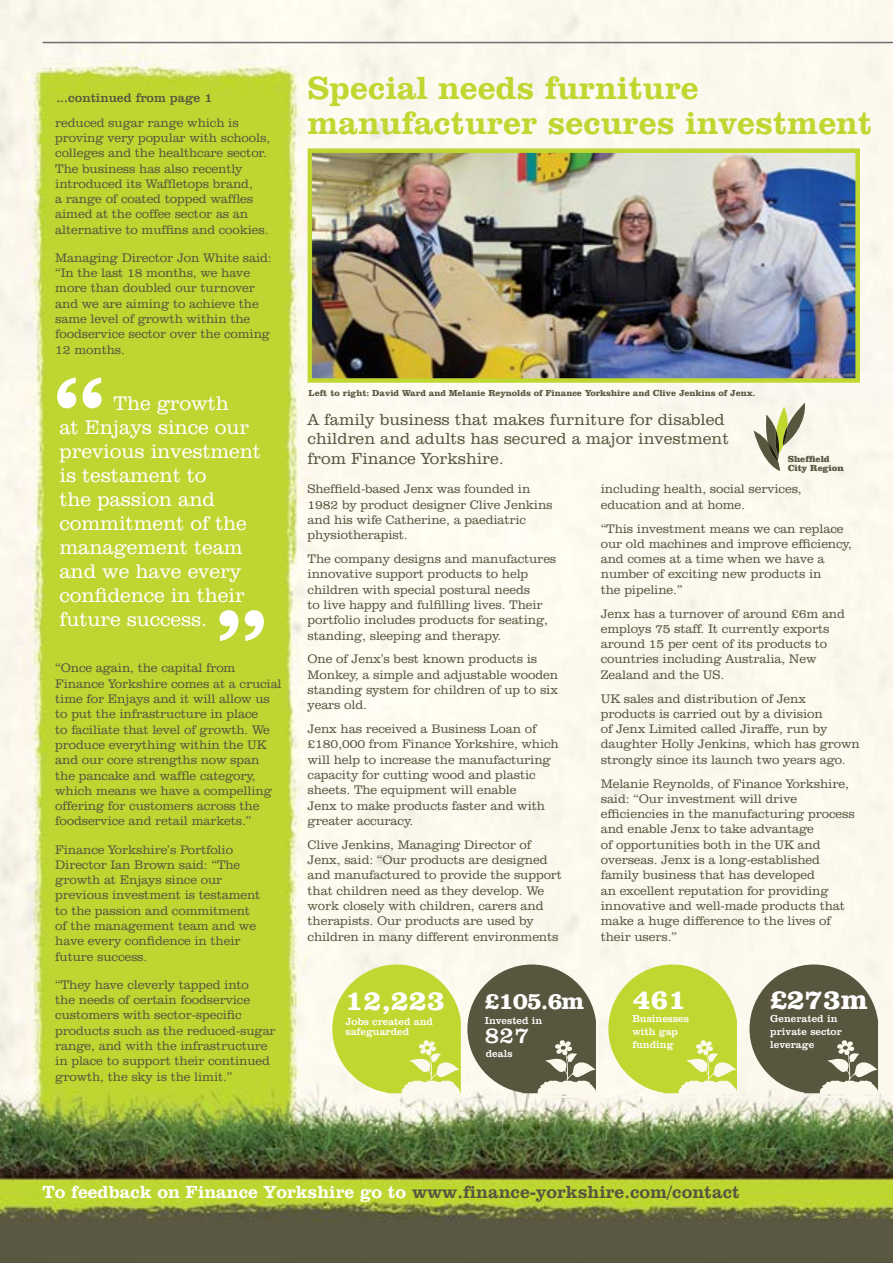
<style>
.page{position:relative;width:893px;height:1263px;background:#fff}
.page>*{position:absolute;margin:0;border:0;box-sizing:border-box;transform-origin:0 0}
.t1{font:800 108px "Clarendon BT";color:#fff}
.t2{font:800 33px/34.5px "Clarendon BT";color:#bfd730}
.t3{font:700 28.5px "Clarendon BT";color:#fff}
.t4{font:700 24px "Clarendon BT";color:#fff}
.t5{font:23.4px "Clarendon BT";color:#fff}
.t6{font:300 20.25px/24px "Clarendon BT";letter-spacing:-.005em;color:#fff}
.t7{font:800 18px "Clarendon BT";color:#58563f}
.t8{font:300 16.5px/19.5px "Clarendon BT";color:#58563f}
.t9{font:300 12.75px/15.3px "Clarendon BT";letter-spacing:-.01em;color:#58563f}
.t10{font:12.75px "Clarendon BT";color:#58563f}
.t11{font:10.35px/13px "Clarendon BT";color:#fff}
.t12{font:700 9px "Clarendon BT";color:#58563f}
.t13{font:900 9px/9px "Clarendon BT";color:#58563f}
.s1{color:#fff}
</style>
<div class="page">
<img style="left:0;top:0;width:893px;height:1263px">
<hr style="left:43px;top:42px;width:850px;height:1px;background:#6d6e71">
<img style="left:313px;top:153px;width:542px;height:225px">
<div style="left:308px;top:148px;width:552px;height:235px;border:4px solid #bfd730"></div>
<svg style="left:608px;top:964px;width:130px;height:134px;background:#cfdf63"></svg>
<svg style="left:749px;top:964px;width:130px;height:134px;background:#84816d"></svg>
<svg style="left:467px;top:964px;width:130px;height:134px;background:#84826e"></svg>
<svg style="left:332px;top:964px;width:129px;height:134px;background:#cfdf62"></svg>
<svg style="left:754px;top:403px;width:54px;height:68px;background:#c6c5ac"></svg>
<p class="t10" style="left:56px;top:89px;width:158px">...continued from page 1</p>
<p class="t9" style="left:55px;top:114px;width:216px">reduced sugar range which is proving very popular with schools, colleges and the healthcare sector.<br>The business has also recently introduced its Waffletops brand,<br>a range of coated topped waffles aimed at the coffee sector as an alternative to muffins and cookies.</p>
<p class="t9" style="left:55px;top:250px;width:218px">Managing Director Jon White said: “In the last 18 months, we have more than doubled our turnover and we are aiming to achieve the same level of growth within the foodservice sector over the coming<br>12 months.</p>
<h1 class="t1" style="left:53px;top:348px;width:54px">“</h1>
<h3 class="t6" style="left:60px;top:391px;width:203px;text-indent:54px">The growth<br>at Enjays since our previous investment is testament to<br>the passion and commitment of the management team and we have every confidence in their future success.</h3>
<h1 class="t1" style="left:268px;top:670px;width:54px;rotate:-180deg">“</h1>
<p class="t9" style="left:55px;top:660px;width:228px">“Once again, the capital from Finance Yorkshire comes at a crucial time for Enjays and it will allow us to put the infrastructure in place<br>to faciliate that level of growth. We produce everything within the UK and our core strengths now span the pancake and waffle category, which means we have a compelling offering for customers across the foodservice and retail markets.”</p>
<p class="t9" style="left:55px;top:841px;width:207px">Finance Yorkshire’s Portfolio<br>Director Ian Brown said: “The growth at Enjays since our previous investment is testament to the passion and commitment of the management team and we have every confidence in their future success.</p>
<p class="t9" style="left:55px;top:976px;width:222px">“They have cleverly tapped into<br>the needs of certain foodservice customers with sector-specific products such as the reduced-sugar range, and with the infrastructure in place to support their continued growth, the sky is the limit.”</p>
<h2 class="t2" style="left:308px;top:70px;width:566px">Special needs furniture manufacturer secures investment</h2>
<p class="t12" style="left:309px;top:388px;width:448px">Left to right: David Ward and Melanie Reynolds of Finance Yorkshire and Clive Jenkins of Jenx.</p>
<p class="t8" style="left:308px;top:409px;width:423px">A family business that makes furniture for disabled children and adults has secured a major investment from Finance Yorkshire.</p>
<p class="t13" style="left:788px;top:454px;width:57px">Sheffield<br>City Region</p>
<p class="t9" style="left:308px;top:481px;width:247px">Sheffield-based Jenx was founded in<br>1982 by product designer Clive Jenkins and his wife Catherine, a paediatric physiotherapist.</p>
<p class="t9" style="left:308px;top:551px;width:250px">The company designs and manufactures innovative support products to help children with special postural needs<br>to live happy and fulfilling lives. Their portfolio includes products for seating, standing, sleeping and therapy.</p>
<p class="t9" style="left:308px;top:651px;width:252px">One of Jenx’s best known products is<br>Monkey, a simple and adjustable wooden standing system for children of up to six years old.</p>
<p class="t9" style="left:308px;top:721px;width:253px">Jenx has received a Business Loan of £180,000 from Finance Yorkshire, which will help to increase the manufacturing capacity for cutting wood and plastic sheets. The equipment will enable<br>Jenx to make products faster and with greater accuracy.</p>
<p class="t9" style="left:308px;top:837px;width:256px">Clive Jenkins, Managing Director of Jenx, said: “Our products are designed and manufactured to provide the support that children need as they develop. We work closely with children, carers and therapists. Our products are used by children in many different environments</p>
<p class="t9" style="left:601px;top:481px;width:203px">including health, social services, education and at home.</p>
<p class="t9" style="left:601px;top:520px;width:253px">“This investment means we can replace our old machines and improve efficiency, and comes at a time when we have a number of exciting new products in<br>the pipeline.”</p>
<p class="t9" style="left:601px;top:605px;width:246px">Jenx has a turnover of around £6m and employs 75 staff. It currently exports around 15 per cent of its products to countries including Australia, New Zealand and the US.</p>
<p class="t9" style="left:601px;top:690px;width:261px">UK sales and distribution of Jenx products is carried out by a division<br>of Jenx Limited called Jiraffe, run by daughter Holly Jenkins, which has grown strongly since its launch two years ago.</p>
<p class="t9" style="left:601px;top:775px;width:255px">Melanie Reynolds, of Finance Yorkshire, said: “Our investment will drive efficiencies in the manufacturing process and enable Jenx to take advantage<br>of opportunities both in the UK and overseas. Jenx is a long-established family business that has developed<br>an excellent reputation for providing innovative and well-made products that make a huge difference to the lives of their users.”</p>
<h3 class="t3" style="left:346px;top:982px;width:101px">12,223</h3>
<p class="t11" style="left:346px;top:1015px;width:89px;line-height:10.5px">Jobs created and safeguarded</p>
<h3 class="t4" style="left:485px;top:986px;width:101px">£105.6m</h3>
<p class="t11" style="left:485px;top:1013px;width:59px">Invested in</p>
<h3 class="t5" style="left:485px;top:1021px;width:45px">827</h3>
<p class="t11" style="left:492px;top:1047px;width:22px">eals</p>
<h3 class="t3" style="left:632px;top:982px;width:56px">461</h3>
<p class="t11" style="left:632px;top:1012px;width:58px">Businesses with gap funding</p>
<h3 class="t3" style="left:770px;top:982px;width:99px">£273m</h3>
<p class="t11" style="left:770px;top:1012px;width:73px">Generated in private sector leverage</p>
<h3 class="t7" style="left:43px;top:1181px;width:699px"><span class="s1">To feedback on Finance Yorkshire go to</span> www.finance-yorkshire.com/contact</h3>
</div>
